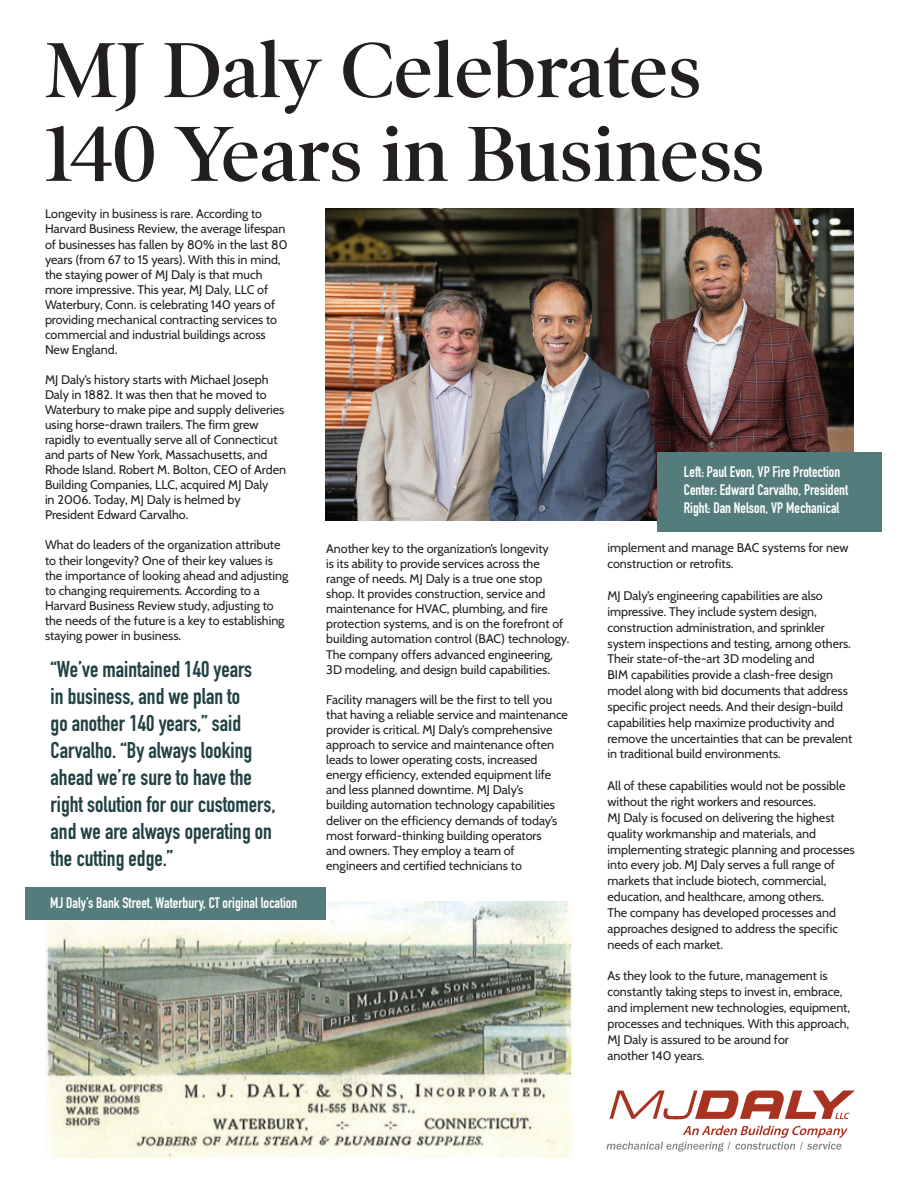
<style>
.page{position:relative;width:900px;height:1182px;background:#fff}
.page>*{position:absolute;margin:0;border:0;box-sizing:border-box;transform-origin:0 0}
.t1{font:600 78.75px/83.8px "Poynter OS Disp";color:#231f20}
.t2{font:700 22.5px/27px "DIN Condensed";color:#224143}
.t3{font:700 15px/18px "DIN Condensed";color:#fff}
.t4{font:12.5px/15.9px "Cabin";color:#231f20}
</style>
<div class="page">
<img style="left:45px;top:901px;width:528px;height:257px">
<img style="left:326px;top:208px;width:527px;height:312px">
<svg style="left:609px;top:1090px;width:246px;height:29px"></svg>
<svg style="left:607px;top:1125px;width:241px;height:26px"></svg>
<div style="left:657px;top:452px;width:225px;height:79px;background:#557c7c"></div>
<div style="left:25px;top:887px;width:301px;height:32px;background:#557c7c"></div>
<h1 class="t1" style="left:45px;top:28px;width:721px">MJ Daly Celebrates<br>140 Years in Business</h1>
<p class="t4" style="left:45px;top:206px;width:244px;line-height:15px">Longevity in business is rare. According to Harvard Business Review, the average lifespan of businesses has fallen by 80% in the last 80 years (from 67 to 15 years). With this in mind, the staying power of MJ Daly is that much more impressive. This year, MJ Daly, LLC of Waterbury, Conn. is celebrating 140 years of providing mechanical contracting services to commercial and industrial buildings across New England.</p>
<p class="t4" style="left:45px;top:371px;width:243px;line-height:15px">MJ Daly’s history starts with Michael Joseph Daly in 1882. It was then that he moved to Waterbury to make pipe and supply deliveries using horse-drawn trailers. The firm grew rapidly to eventually serve all of Connecticut and parts of New York, Massachusetts, and Rhode Island. Robert M. Bolton, CEO of Arden Building Companies, LLC, acquired MJ Daly<br>in 2006. Today, MJ Daly is helmed by President Edward Carvalho.</p>
<p class="t4" style="left:45px;top:536px;width:245px;line-height:15px">What do leaders of the organization attribute to their longevity? One of their key values is the importance of looking ahead and adjusting to changing requirements. According to a Harvard Business Review study, adjusting to the needs of the future is a key to establishing staying power in business.</p>
<h2 class="t2" style="left:51px;top:655px;width:227px">“We’ve maintained 140 years<br>in business, and we plan to<br>go another 140 years,” said<br>Carvalho. “By always looking ahead we’re sure to have the right solution for our customers, and we are always operating on the cutting edge.”</h2>
<p class="t3" style="left:684px;top:463px;width:166px">Left: Paul Evon, VP Fire Protection<br>Center: Edward Carvalho, President<br>Right: Dan Nelson, VP Mechanical</p>
<p class="t4" style="left:608px;top:539px;width:243px">implement and manage BAC systems for new construction or retrofits.</p>
<p class="t4" style="left:608px;top:586px;width:246px">MJ Daly’s engineering capabilities are also impressive. They include system design, construction administration, and sprinkler system inspections and testing, among others.<br>Their state-of-the-art 3D modeling and<br>BIM capabilities provide a clash-free design model along with bid documents that address specific project needs. And their design-build capabilities help maximize productivity and remove the uncertainties that can be prevalent in traditional build environments.</p>
<p class="t4" style="left:608px;top:777px;width:249px">All of these capabilities would not be possible without the right workers and resources.<br>MJ Daly is focused on delivering the highest quality workmanship and materials, and implementing strategic planning and processes into every job. MJ Daly serves a full range of markets that include biotech, commercial, education, and healthcare, among others.<br>The company has developed processes and approaches designed to address the specific needs of each market.</p>
<p class="t4" style="left:608px;top:967px;width:244px">As they look to the future, management is constantly taking steps to invest in, embrace, and implement new technologies, equipment, processes and techniques. With this approach, MJ Daly is assured to be around for<br>another 140 years.</p>
<p class="t4" style="left:326px;top:540px;width:245px;line-height:15.1px">Another key to the organization’s longevity<br>is its ability to provide services across the range of needs. MJ Daly is a true one stop shop. It provides construction, service and maintenance for HVAC, plumbing, and fire protection systems, and is on the forefront of building automation control (BAC) technology.<br>The company offers advanced engineering, 3D modeling, and design build capabilities.</p>
<p class="t4" style="left:326px;top:691px;width:243px;line-height:15.1px">Facility managers will be the first to tell you that having a reliable service and maintenance provider is critical. MJ Daly’s comprehensive approach to service and maintenance often leads to lower operating costs, increased energy efficiency, extended equipment life and less planned downtime. MJ Daly’s building automation technology capabilities deliver on the efficiency demands of today’s most forward-thinking building operators<br>and owners. They employ a team of engineers and certified technicians to</p>
<p class="t3" style="left:50px;top:893px;width:249px">MJ Daly’s Bank Street, Waterbury, CT original location</p>
</div>
